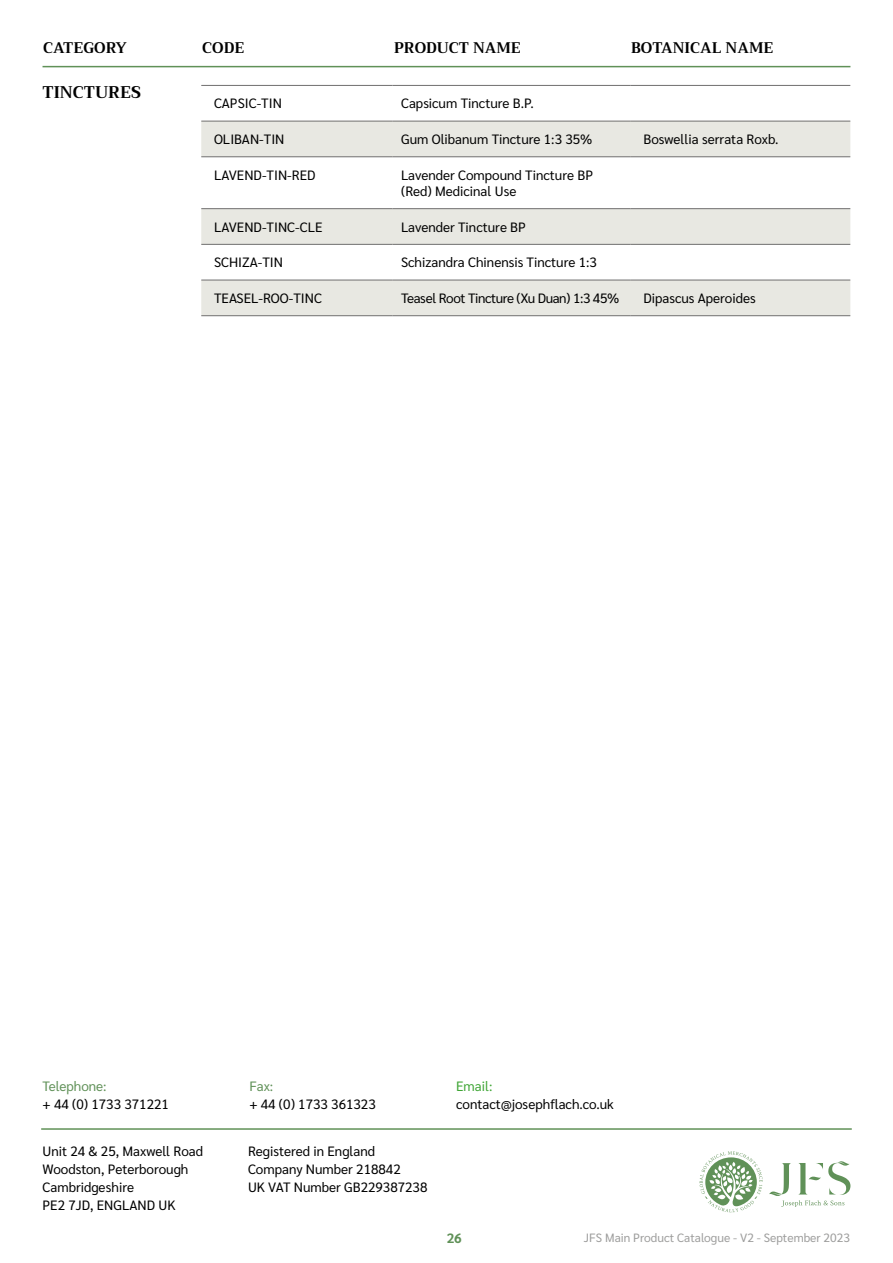
<style>
.page{position:relative;width:893px;height:1263px;background:#fff}
.page>*{position:absolute;margin:0;border:0;box-sizing:border-box;transform-origin:0 0}
.t1{font:700 16.5px "Trirong";color:#000}
.t2{font:700 15px "Trirong";color:#000}
.t3{font:13.5px/18px "Sarabun";color:#000}
.t4{font:13.5px "Sarabun";letter-spacing:-.03em;color:#000}
.t5{font:13.5px "Sarabun";color:#609158}
.t6{font:13.5px "Sarabun";color:#3fa535}
.t7{font:700 13.5px "Sarabun";color:#609158}
.t8{font:12px "Sarabun";color:#9d9d9c}
</style>
<div class="page">
<hr style="left:43px;top:66px;width:807px;height:1px;background:#609158">
<svg style="left:769px;top:1161px;width:81px;height:46px"></svg>
<svg style="left:699px;top:1151px;width:64px;height:61px"></svg>
<hr style="left:41px;top:1128px;width:811px;height:2px;background:#609158">
<svg style="left:201px;top:122px;width:649px;height:193px;fill:#e8e8e2"></svg>
<hr style="left:201px;top:85px;width:192px;height:1px;background:#706f6f">
<hr style="left:393px;top:85px;width:238px;height:1px;background:#706f6f">
<hr style="left:631px;top:85px;width:219px;height:1px;background:#706f6f">
<hr style="left:201px;top:121px;width:192px;height:1px;background:#706f6f">
<hr style="left:393px;top:121px;width:238px;height:1px;background:#706f6f">
<hr style="left:631px;top:121px;width:219px;height:1px;background:#706f6f">
<hr style="left:201px;top:156px;width:192px;height:1px;background:#706f6f">
<hr style="left:393px;top:156px;width:238px;height:1px;background:#706f6f">
<hr style="left:631px;top:156px;width:219px;height:1px;background:#706f6f">
<hr style="left:201px;top:208px;width:192px;height:1px;background:#706f6f">
<hr style="left:393px;top:208px;width:238px;height:1px;background:#706f6f">
<hr style="left:631px;top:208px;width:219px;height:1px;background:#706f6f">
<hr style="left:201px;top:244px;width:192px;height:1px;background:#706f6f">
<hr style="left:393px;top:244px;width:238px;height:1px;background:#706f6f">
<hr style="left:631px;top:244px;width:219px;height:1px;background:#706f6f">
<hr style="left:201px;top:280px;width:192px;height:1px;background:#706f6f">
<hr style="left:393px;top:280px;width:238px;height:1px;background:#706f6f">
<hr style="left:631px;top:280px;width:219px;height:1px;background:#706f6f">
<hr style="left:201px;top:315px;width:192px;height:1px;background:#706f6f">
<hr style="left:393px;top:315px;width:238px;height:1px;background:#706f6f">
<hr style="left:631px;top:315px;width:219px;height:1px;background:#706f6f">
<p class="t2" style="left:43px;top:36px;width:85px">CATEGORY</p>
<p class="t2" style="left:202px;top:36px;width:44px">CODE</p>
<p class="t2" style="left:394px;top:36px;width:128px">PRODUCT NAME</p>
<p class="t2" style="left:631px;top:36px;width:144px">BOTANICAL NAME</p>
<p class="t1" style="left:43px;top:79px;width:100px">TINCTURES</p>
<p class="t3" style="left:214px;top:95px;width:69px">CAPSIC-TIN</p>
<p class="t3" style="left:401px;top:95px;width:134px">Capsicum Tincture B.P.</p>
<p class="t3" style="left:214px;top:130px;width:72px">OLIBAN-TIN</p>
<p class="t3" style="left:401px;top:130px;width:193px">Gum Olibanum Tincture 1:3 35%</p>
<p class="t3" style="left:643px;top:130px;width:136px">Boswellia serrata Roxb.</p>
<p class="t3" style="left:214px;top:166px;width:103px">LAVEND-TIN-RED</p>
<p class="t3" style="left:401px;top:167px;width:193px;line-height:16.2px">Lavender Compound Tincture BP (Red) Medicinal Use</p>
<p class="t3" style="left:214px;top:218px;width:110px">LAVEND-TINC-CLE</p>
<p class="t3" style="left:401px;top:218px;width:126px">Lavender Tincture BP</p>
<p class="t3" style="left:214px;top:254px;width:71px">SCHIZA-TIN</p>
<p class="t3" style="left:401px;top:254px;width:197px">Schizandra Chinensis Tincture 1:3</p>
<p class="t3" style="left:214px;top:289px;width:109px">TEASEL-ROO-TINC</p>
<p class="t4" style="left:401px;top:290px;width:220px">Teasel Root Tincture (Xu Duan) 1:3 45%</p>
<p class="t3" style="left:643px;top:289px;width:114px">Dipascus Aperoides</p>
<p class="t5" style="left:43px;top:1079px;width:66px">Telephone:</p>
<p class="t3" style="left:43px;top:1096px;width:128px">+ 44 (0) 1733 371221</p>
<p class="t5" style="left:249px;top:1079px;width:25px">Fax:</p>
<p class="t3" style="left:249px;top:1096px;width:128px">+ 44 (0) 1733 361323</p>
<p class="t6" style="left:456px;top:1079px;width:38px">Email:</p>
<p class="t3" style="left:456px;top:1096px;width:159px">contact@josephflach.co.uk</p>
<p class="t3" style="left:43px;top:1142px;width:162px">Unit 24 &amp; 25, Maxwell Road<br>Woodston, Peterborough<br>Cambridgeshire<br>PE2 7JD, ENGLAND UK</p>
<p class="t3" style="left:248px;top:1142px;width:181px">Registered in England<br>Company Number 218842<br>UK VAT Number GB229387238</p>
<p class="t7" style="left:447px;top:1231px;width:17px">26</p>
<p class="t8" style="left:584px;top:1230px;width:268px">JFS Main Product Catalogue - V2 - September 2023</p>
</div>
